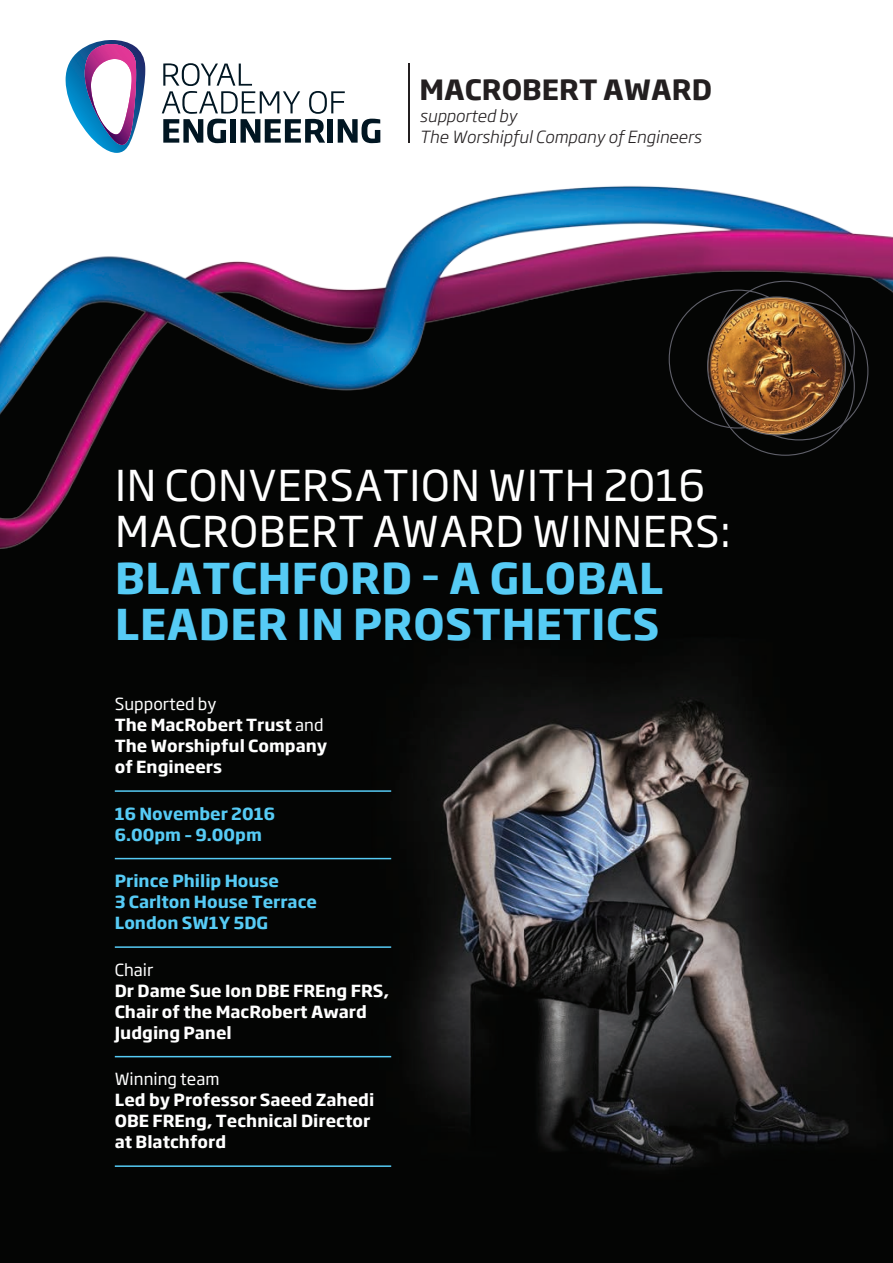
<style>
.page{position:relative;width:893px;height:1263px;background:#fff}
.page>*{position:absolute;margin:0;border:0;box-sizing:border-box;transform-origin:0 0}
.t1{font:42px/46.5px "Soho Gothic Pro";letter-spacing:.015em;color:#fff}
.t2{font:700 42px "Soho Gothic Pro";letter-spacing:.015em;color:#56cbf5}
.t3{font:700 27.6px "Soho Gothic Pro";color:#231f20}
.t4{font:700 16.5px/21px "Soho Gothic Pro";color:#fff}
.t5{font:700 16.5px/21px "Soho Gothic Pro";color:#56cbf5}
.t6{font:italic 300 16.5px/20.2px "Soho Gothic Pro";color:#231f20}
.t7{font:16.5px "Soho Gothic Pro";color:#fff}
.s1{font-weight:400}
</style>
<div class="page">
<img style="left:0;top:587px;width:893px;height:676px">
<hr style="left:408px;top:63px;width:2px;height:80px;background:#231f20">
<svg style="left:162px;top:63px;width:218px;height:80px"></svg>
<svg style="left:66px;top:40px;width:79px;height:113px"></svg>
<hr style="left:115px;top:790px;width:276px;height:2px;background:#56cbf5">
<hr style="left:115px;top:858px;width:276px;height:1px;background:#56cbf5">
<hr style="left:115px;top:946px;width:276px;height:2px;background:#56cbf5">
<hr style="left:115px;top:1056px;width:276px;height:1px;background:#56cbf5">
<hr style="left:115px;top:1165px;width:276px;height:2px;background:#56cbf5">
<img style="left:0;top:185px;width:893px;height:402px">
<img style="left:708px;top:297px;width:137px;height:138px;border-radius:69px">
<h2 class="t3" style="left:420px;top:68px;width:294px">MACROBERT AWARD</h2>
<p class="t6" style="left:420px;top:105px;width:283px">supported by<br>The Worshipful Company of Engineers</p>
<h1 class="t1" style="left:115px;top:460px;width:617px">IN CONVERSATION WITH 2016<br>MACROBERT AWARD WI NNERS:</h1>
<h1 class="t2" style="left:115px;top:545px;width:61px">Blatchford</h1>
<h1 class="t2" style="left:421px;top:545px;width:244px">– a GLOBAL</h1>
<h1 class="t2" style="left:115px;top:591px;width:30px">leader</h1>
<h1 class="t2" style="left:297px;top:591px;width:85px">in prosthetics</h1>
<p class="t4" style="left:115px;top:692px;width:214px"><span class="s1">SUPPORTED BY<br></span>The MacRobert Trust <span class="s1">AND<br></span>The Worshipful Company of Engineers</p>
<p class="t5" style="left:115px;top:802px;width:162px">16 November 2016<br>6.00pm – 9.00pm</p>
<p class="t5" style="left:115px;top:870px;width:204px">Prince Philip House<br>3 Carlton House Terrace<br>London SW1Y 5DG</p>
<p class="t7" style="left:115px;top:957px;width:40px">CHAIR</p>
<p class="t4" style="left:115px;top:979px;width:276px">Dr Dame Sue Ion DBE FREng FRS,<br>Chair of the MacRobert Award<br>Judging Panel</p>
<p class="t7" style="left:115px;top:1066px;width:106px">WINNING TEAM</p>
<p class="t4" style="left:115px;top:1089px;width:261px">Led by Professor Saeed Zahedi<br>OBE FREng, Technical Director at Blatchford</p>
</div>
